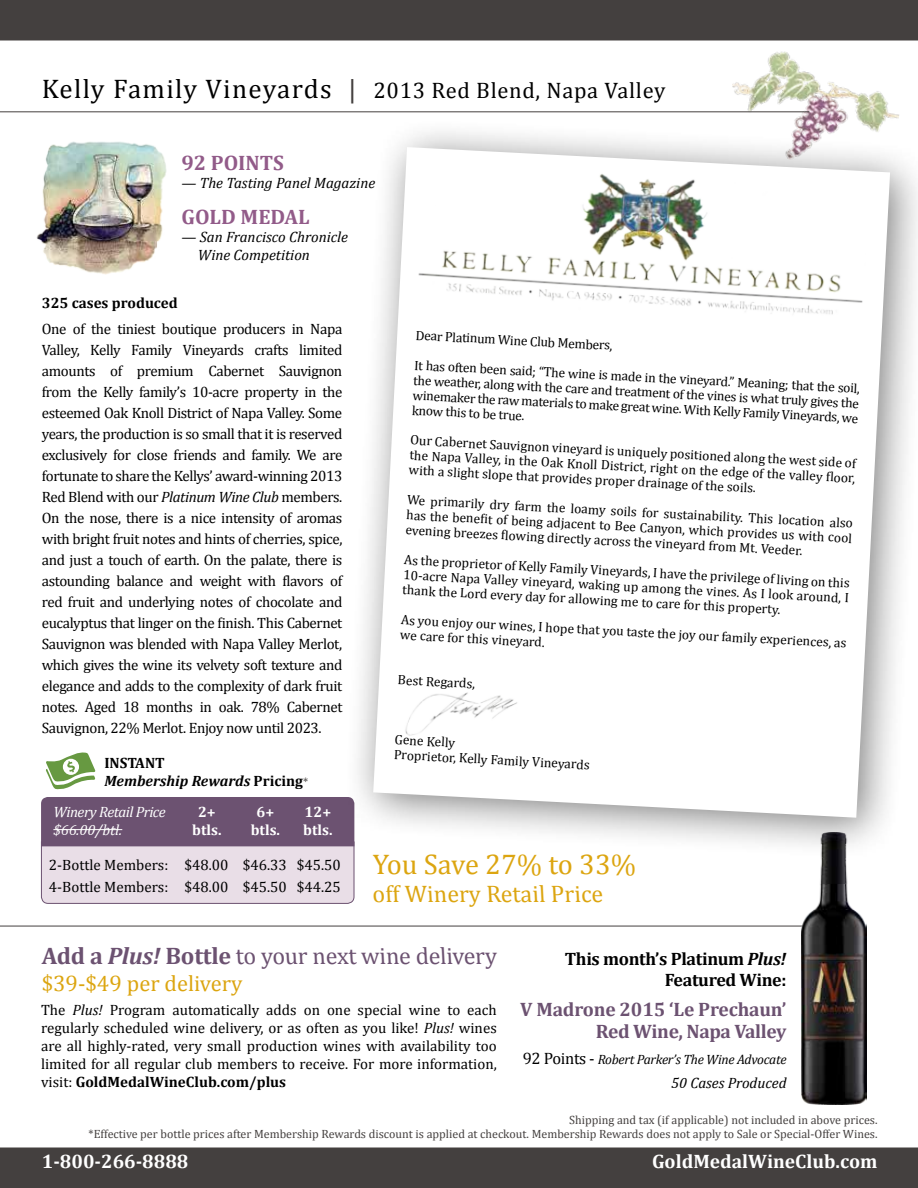
<style>
.page{position:relative;width:918px;height:1188px;background:#fff}
.page>*{position:absolute;margin:0;border:0;box-sizing:border-box;transform-origin:0 0}
.t1{font:28.5px "Cambria";letter-spacing:-.005em;color:#dca510}
.t2{font:24px "Cambria";color:#6c5271}
.t3{font:24px "Cambria";color:#dca510}
.t4{font:22.5px "Cambria";letter-spacing:.03em;color:#000}
.t5{font:22.5px "Cambria";color:#dca510}
.t6{font:700 21px "Cambria";color:#925b89}
.t7{font:700 19.5px/22.5px "Cambria";letter-spacing:-.015em;color:#6c5271;text-align:right}
.t8{font:700 19.5px "Cambria";color:#fff}
.t9{font:700 18px/21px "Cambria";letter-spacing:-.02em;color:#000;text-align:right}
.t10{font:15px/21px "Cambria";color:#000;text-align:justify}
.t11{font:italic 15px/18px "Cambria";color:#000}
.t12{font:italic 700 15px/18px "Cambria";color:#000}
.t13{font:italic 15px/18px "Cambria";letter-spacing:-.03em;color:#fff}
.t14{font:700 15px "Cambria";color:#fff}
.t15{font:700 15px "Cambria";color:#000}
.t16{font:13.5px/15px "Cambria";color:#000;text-align:justify}
.t17{font:italic 13.5px "Cambria";letter-spacing:-.02em;color:#000}
.t18{font:12px/14.4px "Cambria";color:#44403f;text-align:right}
.s1{font-size:27px}
.s2{font-size:27px;color:#44403f}
.s3{font-style:italic}
.s4{font-style:normal}
.s5{font-weight:400;font-style:normal;font-size:12px;color:#44403f}
.s6{font-weight:700}
.s7{font-weight:700;font-style:italic}
.s8{font-style:normal;font-size:16.5px}
</style>
<div class="page">
<div style="left:0;top:0;width:918px;height:40px;background:#44403f"></div>
<img style="left:721px;top:51px;width:178px;height:66px">
<div style="left:0;top:1148px;width:918px;height:40px;background:#44403f"></div>
<svg style="left:41px;top:797px;width:314px;height:107px;background:#af9db0"></svg>
<hr style="left:53px;top:829px;width:69px;height:1px;background:#fff">
<svg style="left:46px;top:753px;width:49px;height:36px"></svg>
<hr style="left:0;top:926px;width:824px;height:1px;background:#44403f">
<div style="left:343px;top:117px;width:575px;height:744px;background:#000;opacity:.5"></div>
<svg style="left:373px;top:147px;width:517px;height:671px"></svg>
<img style="left:36px;top:141px;width:131px;height:134px">
<hr style="left:0;top:111px;width:809px;height:1px;background:#44403f">
<img style="left:417px;top:151px;width:454px;height:179px">
<img style="left:401px;top:681px;width:126px;height:67px">
<img style="left:802px;top:833px;width:65px;height:272px">
<h3 class="t4" style="left:42px;top:77px;width:625px"><span class="s1">Kelly Family Vineyards</span> <span class="s2">|</span> 2013 Red Blend, Napa Valley</h3>
<h3 class="t6" style="left:181px;top:148px;width:104px">92 POINTS</h3>
<p class="t11" style="left:181px;top:173px;width:195px">— The Tasting Panel Magazine</p>
<h3 class="t6" style="left:181px;top:202px;width:130px">GOLD MEDAL</h3>
<p class="t11" style="left:198px;top:227px;width:152px;text-indent:-16px">— San Francisco Chronicle<br>Wine Competition</p>
<p class="t15" style="left:42px;top:292px;width:138px">325 cases produced</p>
<p class="t10" style="left:42px;top:318px;width:302px">One of the tiniest boutique producers in Napa Valley, Kelly Family Vineyards crafts limited amounts of premium Cabernet Sauvignon from the Kelly family’s 10-acre property in the esteemed Oak Knoll District of Napa Valley. Some years, the production is so small that it is reserved exclusively for close friends and family. We are fortunate to share the Kellys’ award-winning 2013<br>Red Blend with our <span class="s3">Platinum Wine Club</span> members.<br>On the nose, there is a nice intensity of aromas with bright fruit notes and hints of cherries, spice, and just a touch of earth. On the palate, there is astounding balance and weight with flavors of red fruit and underlying notes of chocolate and eucalyptus that linger on the finish. This Cabernet Sauvignon was blended with Napa Valley Merlot, which gives the wine its velvety soft texture and elegance and adds to the complexity of dark fruit notes. Aged 18 months in oak. 78% Cabernet Sauvignon, 22% Merlot. Enjoy now until 2023.</p>
<p class="t16" style="left:416px;top:327px;width:199px;rotate:3deg">Dear Platinum Wine Club Members,</p>
<p class="t16" style="left:415px;top:357px;width:448px;rotate:3deg">It has often been said; “The wine is made in the vineyard.” Meaning; that the soil, the weather, along with the care and treatment of the vines is what truly gives the winemaker the raw materials to make great wine. With Kelly Family Vineyards, we know this to be true.</p>
<p class="t16" style="left:411px;top:432px;width:448px;rotate:3deg">Our Cabernet Sauvignon vineyard is uniquely positioned along the west side of the Napa Valley, in the Oak Knoll District, right on the edge of the valley floor, with a slight slope that provides proper drainage of the soils.</p>
<p class="t16" style="left:408px;top:492px;width:448px;rotate:3deg">We primarily dry farm the loamy soils for sustainability. This location also has the benefit of being adjacent to Bee Canyon, which provides us with cool evening breezes flowing directly across the vineyard from Mt. Veeder.</p>
<p class="t16" style="left:405px;top:552px;width:448px;rotate:3deg">As the proprietor of Kelly Family Vineyards, I have the privilege of living on this 10-acre Napa Valley vineyard, waking up among the vines. As I look around, I thank the Lord every day for allowing me to care for this property.</p>
<p class="t16" style="left:401px;top:612px;width:448px;rotate:3deg">As you enjoy our wines, I hope that you taste the joy our family experiences, as we care for this vineyard.</p>
<p class="t16" style="left:398px;top:672px;width:79px;rotate:3deg">Best Regards,</p>
<p class="t16" style="left:395px;top:732px;width:198px;rotate:3deg">Gene Kelly<br>Proprietor, Kelly Family Vineyards</p>
<p class="t12" style="left:104px;top:754px;width:205px"><span class="s4">INSTANT<br></span>Membership Rewards <span class="s4">Pricing</span><span class="s5">*</span></p>
<p class="t13" style="left:53px;top:802px;width:114px">Winery Retail Price $66.00/btl.</p>
<p class="t10" style="left:49px;top:853px;width:293px;line-height:22.5px">2-Bottle Members: $48.00 $46.33 $45.50<br>4-Bottle Members: $48.00 $45.50 $44.25</p>
<p class="t14" style="left:198px;top:801px;width:19px">2+</p>
<p class="t14" style="left:257px;top:801px;width:19px">6+</p>
<p class="t14" style="left:305px;top:801px;width:28px">12+</p>
<p class="t14" style="left:192px;top:819px;width:31px">btls.</p>
<p class="t14" style="left:251px;top:819px;width:31px">btls.</p>
<p class="t14" style="left:303px;top:819px;width:31px">btls.</p>
<h1 class="t1" style="left:373px;top:847px;width:265px">You Save 27% to 33%</h1>
<h2 class="t3" style="left:373px;top:880px;width:239px">offWineryRetailPrice</h2>
<h2 class="t2" style="left:42px;top:942px;width:464px"><span class="s6">Ad d a</span> <span class="s7">Plus!</span> <span class="s6">B ottl e</span> toyournextwinedelivery</h2>
<h3 class="t5" style="left:42px;top:970px;width:202px">$39-$49 per delivery</h3>
<p class="t10" style="left:41px;top:1001px;width:457px;line-height:18px">The <span class="s3">Plus!</span> Program automatically adds on one special wine to each regularly scheduled wine delivery, or as often as you like! <span class="s3">Plus!</span> wines are all highly-rated, very small production wines with availability too limited for all regular club members to receive. For more information, visit: <span class="s6">GoldMedalWineClub.com/plus</span></p>
<p class="t9" style="left:565px;top:947px;width:223px">This month’s Platinum <span class="s3">Plus!<br></span>Featured Wine:</p>
<h3 class="t7" style="left:520px;top:997px;width:268px">V Madrone 2015 ‘Le Prechaun’<br>Red Wine, Napa Valley</h3>
<p class="t17" style="left:523px;top:1050px;width:265px"><span class="s8">92 Points -</span> Robert Parker’s The Wine Advocate</p>
<p class="t11" style="left:671px;top:1073px;width:117px">50 Cases Produced</p>
<p class="t18" style="left:89px;top:1112px;width:790px">Shipping and tax (if applicable) not included in above prices.<br>*Effective per bottle prices after Membership Rewards discount is applied at checkout. Membership Rewards does not apply to Sale or Special-Offer Wines.</p>
<h3 class="t8" style="left:42px;top:1147px;width:148px">1-800-266-8888</h3>
<h3 class="t8" style="left:652px;top:1147px;width:227px">GoldMedalWineClub.com</h3>
</div>
